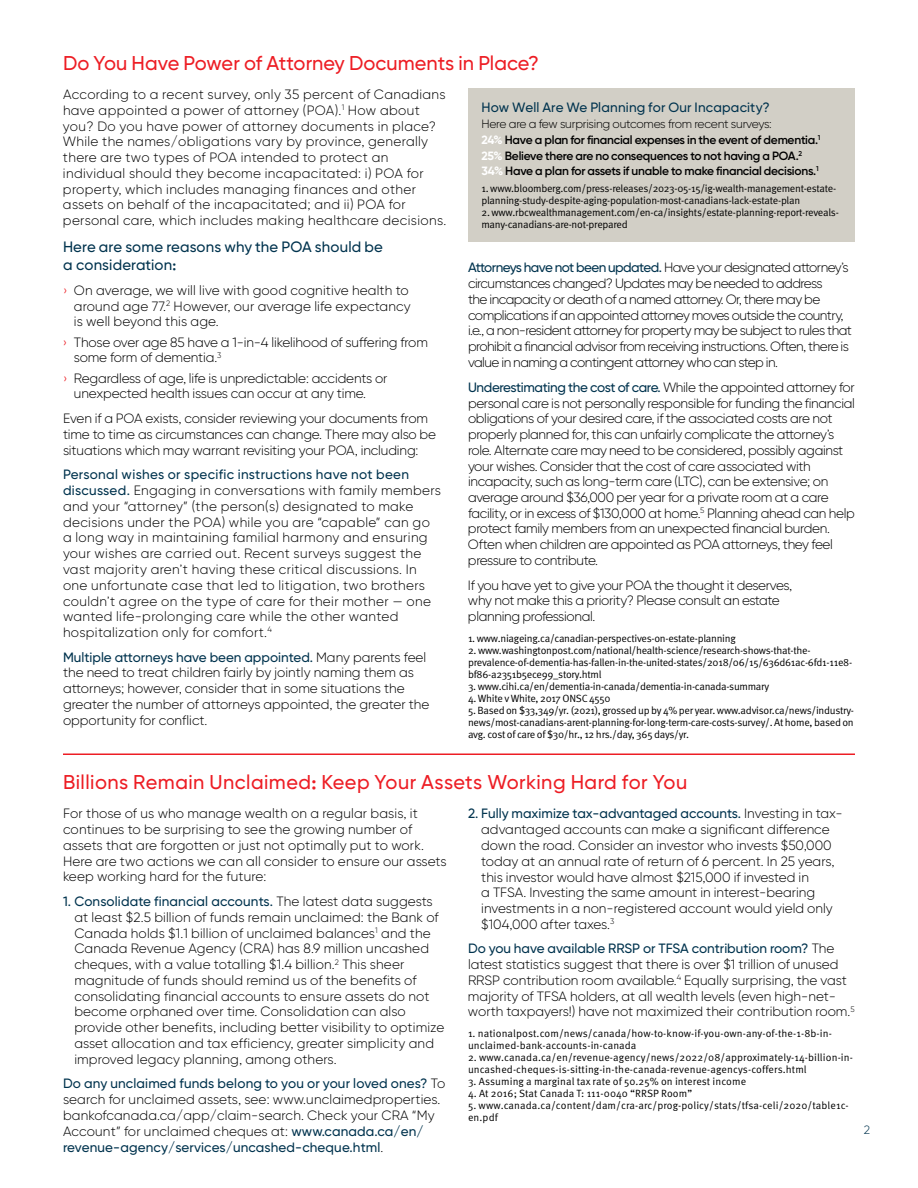
<style>
.page{position:relative;width:918px;height:1188px;background:#fff}
.page>*{position:absolute;margin:0;border:0;box-sizing:border-box;transform-origin:0 0}
.t1{font:500 19.95px "Gilroy BN";letter-spacing:.015em;color:#ed1d24}
.t2{font:500 15px/18px "Gilroy BN";letter-spacing:.01em;color:#00334e}
.t3{font:300 13.5px/15.8px "Gilroy BN";color:#000}
.t4{font:300 13.5px/15.8px "Gilroy BN";letter-spacing:.025em;color:#000}
.t5{font:300 13.5px/15.8px "Gilroy BN";letter-spacing:-.025em;color:#000}
.t6{font:300 13.5px/15.8px "Gilroy BN";letter-spacing:-.04em;color:#000}
.t7{font:500 13.5px "Gilroy BN";letter-spacing:.015em;color:#00334e}
.t8{font:600 12px/15.8px "Gilroy BN";letter-spacing:-.02em;color:#000}
.t9{font:300 12px "Gilroy BN";color:#00334e}
.t10{font:10.5px/12px "Meta OT Norm";letter-spacing:-.025em;color:#000}
.t11{font:10.5px/12px "Meta OT Norm";letter-spacing:.01em;color:#000}
.s1{color:#ed1d24}
.s2{font-weight:500;color:#00334e}
.s3{font-weight:300}
.s4{font-weight:700;color:#fff}
</style>
<div class="page">
<hr style="left:63px;top:753px;width:792px;height:2px;background:#ed1d24">
<div style="left:468px;top:88px;width:387px;height:153px;background:#d2cfc6"></div>
<h1 class="t1" style="left:63px;top:51px;width:477px">Do You Have Power of Attorney Documents in Place?</h1>
<p class="t4" style="left:63px;top:86px;width:385px">According to a recent survey, only 35 percent of Canadians have appointed a power of attorney (POA).<sup>1</sup> How about you? Do you have power of attorney documents in place?<br>While the names/obligations vary by province, generally there are two types of POA intended to protect an individual should they become incapacitated: i) POA for property, which includes managing finances and other assets on behalf of the incapacitated; and ii) POA for personal care, which includes making healthcare decisions.</p>
<p class="t2" style="left:63px;top:238px;width:321px">Here are some reasons why the POA should be a consideration:</p>
<p class="t3" style="left:74px;top:282px;width:338px;text-indent:-11px"><span class="s1">›</span> On average, we will live with good cognitive health to around age 77.<sup>2</sup> However, our average life expectancy is well beyond this age.</p>
<p class="t3" style="left:74px;top:334px;width:356px;text-indent:-11px"><span class="s1">›</span> Those over age 85 have a 1-in-4 likelihood of suffering from some form of dementia.<sup>3</sup></p>
<p class="t3" style="left:74px;top:370px;width:315px;text-indent:-11px"><span class="s1">›</span> Regardless of age, life is unpredictable: accidents or unexpected health issues can occur at any time.</p>
<p class="t3" style="left:63px;top:410px;width:375px">Even if a POA exists, consider reviewing your documents from time to time as circumstances can change. There may also be situations which may warrant revisiting your POA, including:</p>
<p class="t4" style="left:63px;top:467px;width:380px"><span class="s2">Personal wishes or specific instructions have not been discussed.</span> Engaging in conversations with family members and your “attorney” (the person(s) designated to make decisions under the POA) while you are “capable” can go a long way in maintaining familial harmony and ensuring your wishes are carried out. Recent surveys suggest the vast majority aren’t having these critical discussions. In one unfortunate case that led to litigation, two brothers couldn’t agree on the type of care for their mother — one wanted life-prolonging care while the other wanted hospitalization only for comfort.<sup>4</sup></p>
<p class="t3" style="left:63px;top:649px;width:368px"><span class="s2">Multiple attorneys have been appointed.</span> Many parents feel the need to treat children fairly by jointly naming them as attorneys; however, consider that in some situations the greater the number of attorneys appointed, the greater the opportunity for conflict.</p>
<p class="t7" style="left:482px;top:99px;width:290px">How Well Are We Planning for Our Incapacity?</p>
<p class="t8" style="left:482px;top:116px;width:341px"><span class="s3">Here are a few surprising outcomes from recent surveys:<br></span><span class="s4">24%</span> Have a plan for financial expenses in the event of dementia.<sup>1<br></sup><span class="s4">25%</span> Believe there are no consequences to not having a POA.<sup>2<br></sup><span class="s4">34%</span> Have a plan for assets if unable to make financial decisions.<sup>1</sup></p>
<p class="t10" style="left:482px;top:182px;width:356px">1. www.bloomberg.com/press-releases/2023-05-15/ig-wealth-management-estate&shy;planning-study-despite-aging-population-most-canadians-lack-estate-plan</p>
<p class="t10" style="left:482px;top:206px;width:359px">2. www.rbcwealthmanagement.com/en-ca/insights/estate-planning-report-reveals&shy;many-canadians-are-not-prepared</p>
<p class="t6" style="left:468px;top:260px;width:386px"><span class="s2">Attorneys have not been updated.</span> Have your designated attorney’s circumstances changed? Updates may be needed to address<br>the incapacity or death of a named attorney. Or, there may be complications if an appointed attorney moves outside the country, i.e., a non-resident attorney for property may be subject to rules that prohibit a financial advisor from receiving instructions. Often, there is value in naming a contingent attorney who can step in.</p>
<p class="t5" style="left:468px;top:379px;width:388px"><span class="s2">Underestimating the cost of care.</span> While the appointed attorney for personal care is not personally responsible for funding the financial obligations of your desired care, if the associated costs are not properly planned for, this can unfairly complicate the attorney’s role. Alternate care may need to be considered, possibly against your wishes. Consider that the cost of care associated with incapacity, such as long-term care (LTC), can be extensive; on average around $36,000 per year for a private room at a care facility, or in excess of $130,000 at home.<sup>5</sup> Planning ahead can help protect family members from an unexpected financial burden.<br>Often when children are appointed as POA attorneys, they feel pressure to contribute.</p>
<p class="t5" style="left:468px;top:577px;width:326px">If you have yet to give your POA the thought it deserves, why not make this a priority? Please consult an estate planning professional.</p>
<p class="t10" style="left:468px;top:633px;width:269px">1. www.niageing.ca/canadian-perspectives-on-estate-planning</p>
<p class="t10" style="left:468px;top:645px;width:386px">2. www.washingtonpost.com/national/health-science/research-shows-that-the&shy;prevalence-of-dementia-has-fallen-in-the-united-states/2018/06/15/636d61ac-6fd1-11e8- bf86-a2351b5ece99_story.html</p>
<p class="t10" style="left:468px;top:681px;width:303px">3. www.cihi.ca/en/dementia-in-canada/dementia-in-canada-summary</p>
<p class="t10" style="left:468px;top:693px;width:144px">4. White v White, 2017 ONSC 4550</p>
<p class="t10" style="left:468px;top:705px;width:388px;text-align:justify">5. Based on $33,349/yr. (2021), grossed up by 4% per year. www.advisor.ca/news/industry&shy;news/most-canadians-arent-planning-for-long-term-care-costs-survey/. At home, based on avg. cost of care of $30/hr., 12 hrs./day, 365 days/yr.</p>
<h1 class="t1" style="left:63px;top:770px;width:626px">Billions Remain Unclaimed: Keep Your Assets Working Hard for You</h1>
<p class="t3" style="left:63px;top:806px;width:385px">For those of us who manage wealth on a regular basis, it continues to be surprising to see the growing number of assets that are forgotten or just not optimally put to work.<br>Here are two actions we can all consider to ensure our assets keep working hard for the future:</p>
<p class="t3" style="left:74px;top:893px;width:372px;text-indent:-11px"><span class="s2">1. Consolidate financial accounts.</span> The latest data suggests at least $2.5 billion of funds remain unclaimed: the Bank of Canada holds $1.1 billion of unclaimed balances<sup>1</sup> and the Canada Revenue Agency (CRA) has 8.9 million uncashed cheques, with a value totalling $1.4 billion.<sup>2</sup> This sheer magnitude of funds should remind us of the benefits of consolidating financial accounts to ensure assets do not become orphaned over time. Consolidation can also provide other benefits, including better visibility to optimize asset allocation and tax efficiency, greater simplicity and improved legacy planning, among others.</p>
<p class="t3" style="left:63px;top:1076px;width:384px"><span class="s2">Do any unclaimed funds belong to you or your loved ones?</span> To search for unclaimed assets, see: www.unclaimedproperties. bankofcanada.ca/app/claim-search. Check your CRA “My Account” for unclaimed cheques at: <span class="s2">www.canada.ca/en/ revenue-agency/services/uncashed-cheque.html</span>.</p>
<p class="t3" style="left:481px;top:806px;width:363px;text-indent:-13px"><span class="s2">2. Fully maximize tax-advantaged accounts.</span> Investing in tax&shy;advantaged accounts can make a significant difference down the road. Consider an investor who invests $50,000 today at an annual rate of return of 6 percent. In 25 years, this investor would have almost $215,000 if invested in<br>a TFSA. Investing the same amount in interest-bearing investments in a non-registered account would yield only $104,000 after taxes.<sup>3</sup></p>
<p class="t3" style="left:468px;top:941px;width:388px"><span class="s2">Do you have available RRSP or TFSA contribution room?</span> The latest statistics suggest that there is over $1 trillion of unused RRSP contribution room available.<sup>4</sup> Equally surprising, the vast majority of TFSA holders, at all wealth levels (even high-net&shy;worth taxpayers!) have not maximized their contribution room.<sup>5</sup></p>
<p class="t11" style="left:468px;top:1028px;width:365px">1. nationalpost.com/news/canada/how-to-know-if-you-own-any-of-the-1-8b-in&shy;unclaimed-bank-accounts-in-canada</p>
<p class="t11" style="left:468px;top:1052px;width:387px">2. www.canada.ca/en/revenue-agency/news/2022/08/approximately-14-billion-in&shy;uncashed-cheques-is-sitting-in-the-canada-revenue-agencys-coffers.html</p>
<p class="t11" style="left:468px;top:1076px;width:280px">3. Assuming a marginal tax rate of 50.25% on interest income</p>
<p class="t11" style="left:468px;top:1088px;width:226px">4. At 2016; Stat Canada T: 111-0040 “RRSP Room”</p>
<p class="t11" style="left:468px;top:1100px;width:382px">5. www.canada.ca/content/dam/cra-arc/prog-policy/stats/tfsa-celi/2020/table1c&shy;en.pdf</p>
<p class="t9" style="left:864px;top:1122px;width:8px">2</p>
</div>
